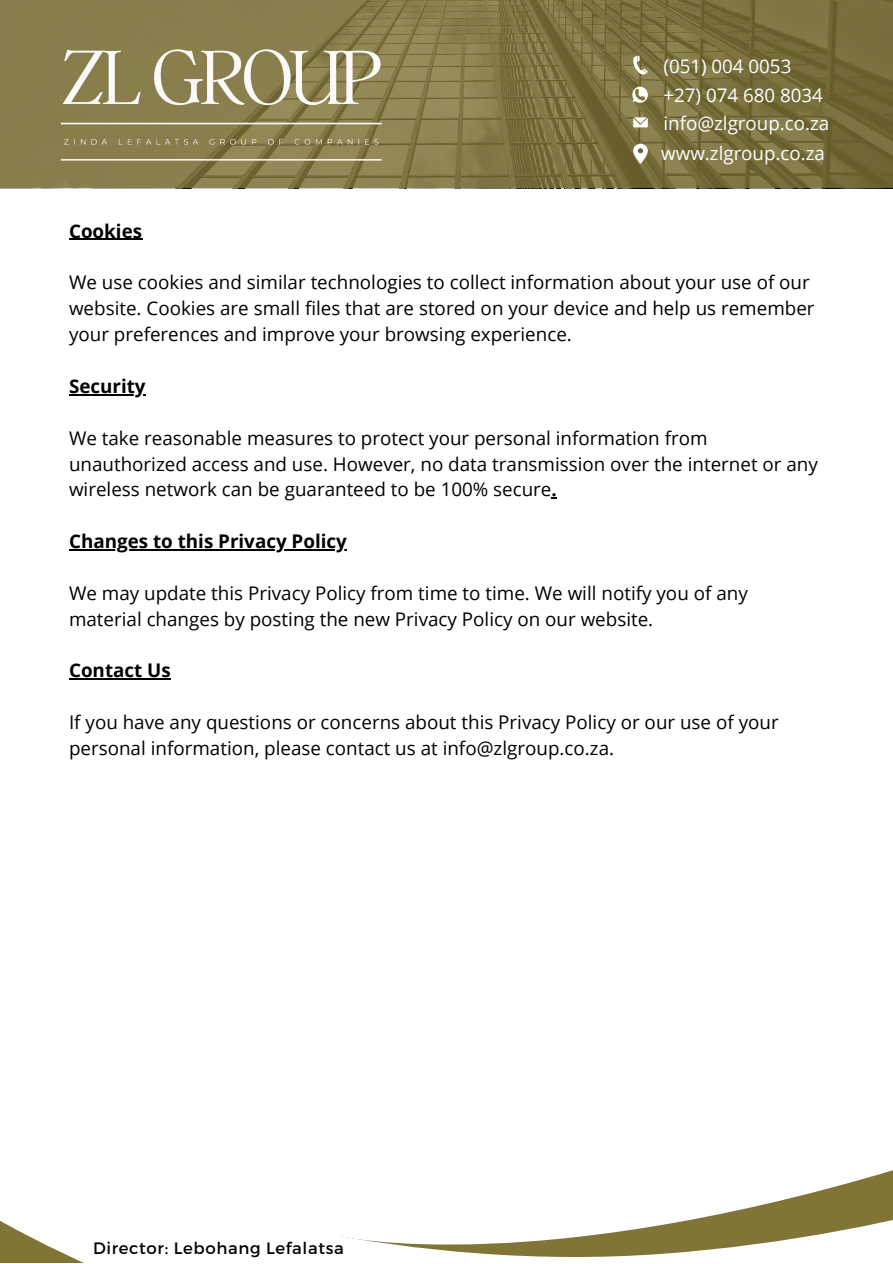
<style>
.page{position:relative;width:893px;height:1264px;background:#fff}
.page>*{position:absolute;margin:0;border:0;box-sizing:border-box;transform-origin:0 0}
.t1{font:18.75px/25.8px "Open Sans";color:#000}
.t2{font:18.75px/35.7px "Open Sans";color:#fff}
.t3{font:700 18.75px "Open Sans";color:#000}
.t4{font:16.5px "Montserrat";letter-spacing:.04em;color:#000}
.s1{font-weight:700}
</style>
<div class="page">
<svg style="left:0;top:1170px;width:892px;height:92px"></svg>
<hr style="left:69px;top:239px;width:73px;height:1px;background:#000">
<hr style="left:69px;top:394px;width:77px;height:1px;background:#000">
<hr style="left:69px;top:549px;width:278px;height:1px;background:#000">
<hr style="left:69px;top:678px;width:102px;height:1px;background:#000">
<svg style="left:0;top:0;width:892px;height:188px;background:#7c7241"></svg>
<svg style="left:623px;top:46px;width:24px;height:29px"></svg>
<svg style="left:623px;top:117px;width:24px;height:20px"></svg>
<svg style="left:633px;top:144px;width:14px;height:20px"></svg>
<img style="left:58px;top:3px;width:376px;height:186px">
<svg style="left:623px;top:84px;width:25px;height:19px"></svg>
<p class="t2" style="left:651px;top:36px;width:169px">+2774 680 8034 info@zlgroup.co.za www.zlgroup.co.za</p>
<p class="t2" style="left:663px;top:48px;width:129px">(051) 004 0053</p>
<p class="t2" style="left:663px;top:80px;width:167px;line-height:28.2px">+27) 074 680 8034 info@zlgroup.co.za</p>
<p class="t2" style="left:661px;top:135px;width:165px">www.zlgroup.co.za</p>
<p class="t3" style="left:69px;top:218px;width:75px">Cookies</p>
<p class="t1" style="left:69px;top:269px;width:747px">We use cookies and similar technologies to collect information about your use of our website. Cookies are small files that are stored on your device and help us remember your preferences and improve your browsing experience.</p>
<p class="t3" style="left:69px;top:373px;width:78px">Security</p>
<p class="t1" style="left:69px;top:424px;width:750px">We take reasonable measures to protect your personal information from unauthorized access and use. However, no data transmission over the internet or any wireless network can be guaranteed to be 100% secure<span class="s1">.</span></p>
<p class="t3" style="left:69px;top:528px;width:279px">Changes to this Privacy Policy</p>
<p class="t1" style="left:69px;top:579px;width:680px">We may update this Privacy Policy from time to time. We will notify you of any material changes by posting the new Privacy Policy on our website.</p>
<p class="t3" style="left:69px;top:657px;width:103px">Contact Us</p>
<p class="t1" style="left:69px;top:709px;width:711px">If you have any questions or concerns about this Privacy Policy or our use of your personal information, please contact us at info@zlgroup.co.za.</p>
<p class="t4" style="left:93px;top:1237px;width:252px">Director: Lebohang Lefalatsa</p>
</div>
